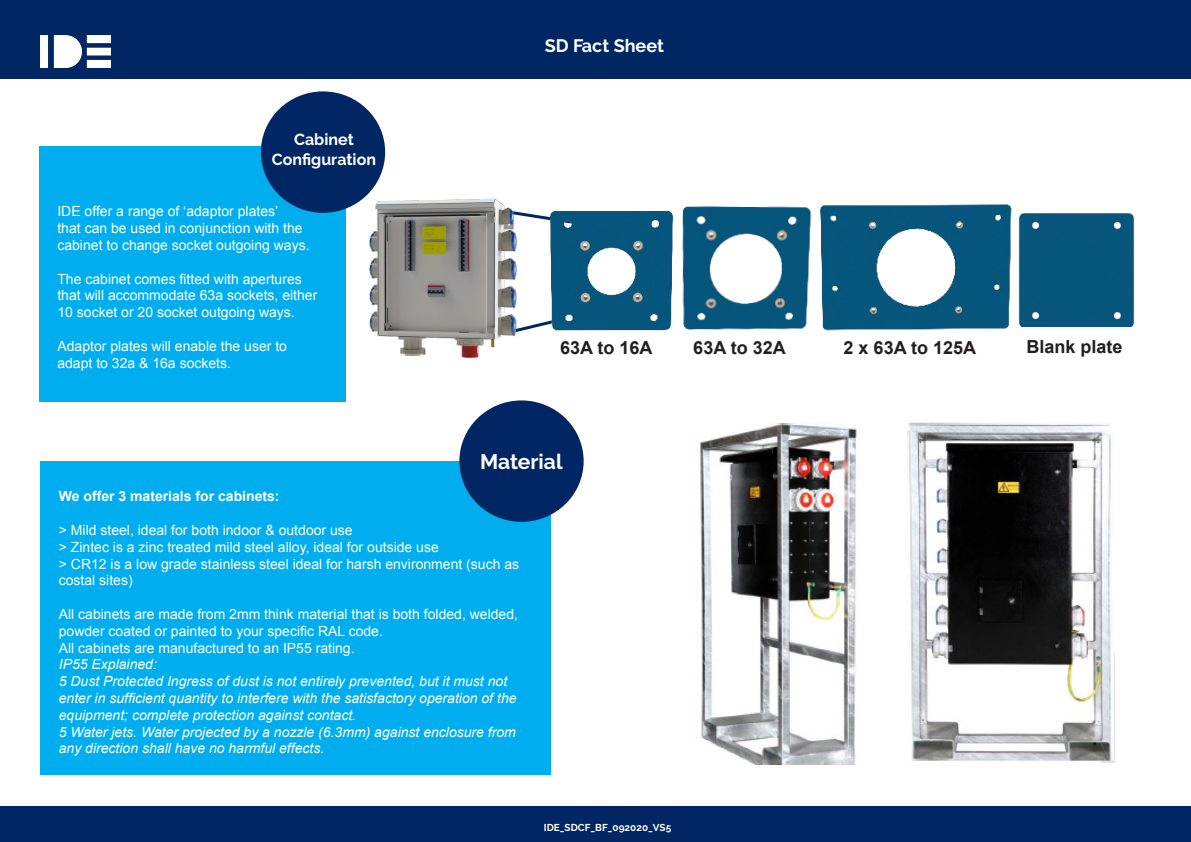
<style>
.page{position:relative;width:1191px;height:842px;background:#fff}
.page>*{position:absolute;margin:0;border:0;box-sizing:border-box;transform-origin:0 0}
.t1{font:700 21px "Raleway";color:#fff}
.t2{font:700 18px "Arial";color:#231f20}
.t3{font:700 18px "Raleway";color:#fff}
.t4{font:700 16px "Raleway";color:#fff}
.t5{font:14px/16.8px "Arial";color:#fff}
.t6{font:italic 14px/16.8px "Arial";color:#fff}
.t7{font:700 14px "Arial";color:#fff}
.t8{font:700 10px "Raleway";color:#fff}
</style>
<div class="page">
<div style="left:0;top:0;width:1191px;height:79px;background:#002664"></div>
<img style="left:41px;top:36px;width:69px;height:31px">
<div style="left:0;top:806px;width:1191px;height:36px;background:#002664"></div>
<div style="left:40px;top:461px;width:511px;height:314px;background:#00aeef"></div>
<div style="left:459px;top:400px;width:124px;height:122px;background:#002664;border-radius:50%"></div>
<img style="left:682px;top:206px;width:130px;height:124px">
<img style="left:820px;top:204px;width:190px;height:127px">
<div style="left:40px;top:147px;width:306px;height:255px;background:#00aeef"></div>
<div style="left:261px;top:91px;width:124px;height:122px;background:#002664;border-radius:50%"></div>
<svg style="left:522px;top:212px;width:29px;height:14px"></svg>
<svg style="left:522px;top:320px;width:29px;height:11px"></svg>
<img style="left:551px;top:210px;width:123px;height:121px">
<img style="left:1010px;top:206px;width:125px;height:121px">
<img style="left:361px;top:191px;width:161px;height:168px">
<img style="left:700px;top:423px;width:157px;height:341px">
<img style="left:907px;top:422px;width:207px;height:340px">
<p class="t4" style="left:294px;top:131px;width:61px">Cabinet</p>
<p class="t4" style="left:272px;top:150px;width:106px">Configuration</p>
<p class="t5" style="left:57px;top:203px;width:222px">IDE offer a range of ‘adaptor plates’</p>
<p class="t5" style="left:57px;top:220px;width:247px">that can be used in conjunction with the</p>
<p class="t5" style="left:57px;top:237px;width:254px">cabinet to change socket outgoing ways.</p>
<p class="t5" style="left:57px;top:270px;width:261px">The cabinet comes fitted with apertures that will accommodate 63a sockets, either<br>10 socket or 20 socket outgoing ways.</p>
<p class="t5" style="left:57px;top:338px;width:231px">Adaptor plates will enable the user to adapt to 32a &amp; 16a sockets.</p>
<p class="t3" style="left:545px;top:36px;width:121px">SD Fact Sheet</p>
<p class="t2" style="left:560px;top:336px;width:94px">63A to 16A</p>
<p class="t2" style="left:693px;top:336px;width:94px">63A to 32A</p>
<p class="t2" style="left:843px;top:336px;width:134px">2 x 63A to 125A</p>
<p class="t1" style="left:480px;top:449px;width:84px">Material</p>
<p class="t7" style="left:59px;top:487px;width:222px">We offer 3 materials for cabinets:</p>
<p class="t5" style="left:59px;top:522px;width:295px">&gt; Mild steel, ideal for both indoor &amp; outdoor use</p>
<p class="t5" style="left:59px;top:539px;width:381px">&gt; Zintec is a zinc treated mild steel alloy, ideal for outside use</p>
<p class="t5" style="left:59px;top:555px;width:462px">&gt; CR12 is a low grade stainless steel ideal for harsh environment (such as costal sites)</p>
<p class="t5" style="left:59px;top:606px;width:461px">All cabinets are made from 2mm think material that is both folded, welded, powder coated or painted to your specific RAL code.</p>
<p class="t5" style="left:59px;top:639px;width:297px">All cabinets are manufactured to an IP55 rating.</p>
<p class="t6" style="left:59px;top:656px;width:100px">IP55 Explained:</p>
<p class="t6" style="left:59px;top:673px;width:459px">5 Dust Protected Ingress of dust is not entirely prevented, but it must not enter in sufficient quantity to interfere with the satisfactory operation of the equipment; complete protection against contact.</p>
<p class="t6" style="left:59px;top:723px;width:458px">5 Water jets. Water projected by a nozzle (6.3mm) against enclosure from any direction shall have no harmful effects.</p>
<p class="t8" style="left:544px;top:822px;width:129px">IDE_SDCF_BF_092020_VS5</p>
<p class="t2" style="left:1026px;top:334px;width:98px">Blank plate</p>
</div>
